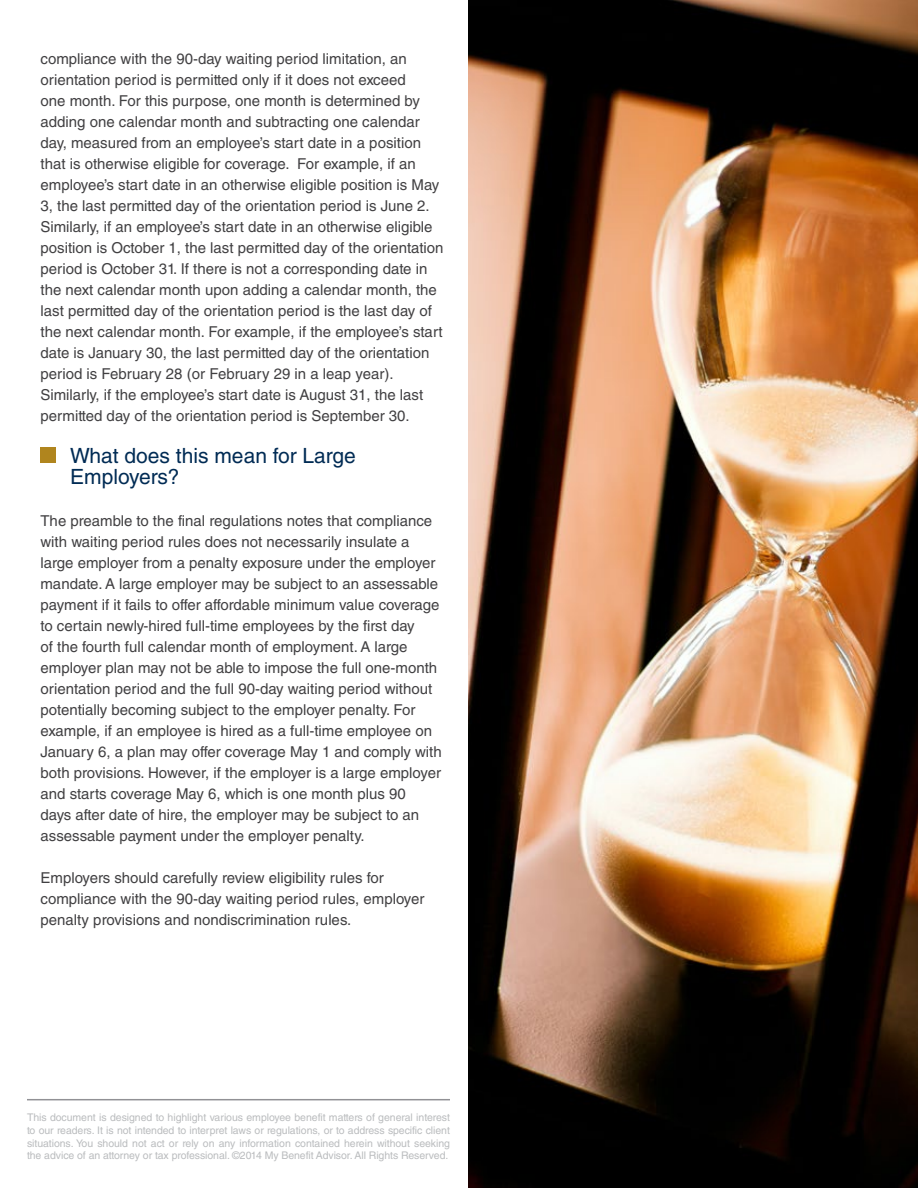
<style>
.page{position:relative;width:918px;height:1188px;background:#fff}
.page>*{position:absolute;margin:0;border:0;box-sizing:border-box;transform-origin:0 0}
.t1{font:21px/21px "Helvetica LT Std";color:#002b54}
.t2{font:15px/21px "Helvetica LT Std";color:#414042}
.t3{font:10.5px/12.6px "Helvetica LT Std";letter-spacing:-.005em;color:#babcbe;text-align:justify}
</style>
<div class="page">
<hr style="left:27px;top:1099px;width:423px;height:1px;background:#919195">
<img style="left:468px;top:0;width:450px;height:1188px">
<div style="left:40px;top:447px;width:16px;height:16px;background:#b0851e"></div>
<p class="t2" style="left:40px;top:48px;width:405px">compliance with the 90-day waiting period limitation, an orientation period is permitted only if it does not exceed<br>one month. For this purpose, one month is determined by adding one calendar month and subtracting one calendar day, measured from an employee’s start date in a position that is otherwise eligible for coverage. For example, if an employee’s start date in an otherwise eligible position is May 3, the last permitted day of the orientation period is June 2.<br>Similarly, if an employee’s start date in an otherwise eligible position is October 1, the last permitted day of the orientation period is October 31. If there is not a corresponding date in the next calendar month upon adding a calendar month, the last permitted day of the orientation period is the last day of the next calendar month. For example, if the employee’s start date is January 30, the last permitted day of the orientation period is February 28 (or February 29 in a leap year).<br>Similarly, if the employee’s start date is August 31, the last permitted day of the orientation period is September 30.</p>
<h1 class="t1" style="left:70px;top:445px;width:287px">What does this mean for Large<br>Employers?</h1>
<p class="t2" style="left:40px;top:510px;width:403px">The preamble to the final regulations notes that compliance with waiting period rules does not necessarily insulate a large employer from a penalty exposure under the employer mandate. A large employer may be subject to an assessable payment if it fails to offer affordable minimum value coverage to certain newly-hired full-time employees by the first day<br>of the fourth full calendar month of employment. A large employer plan may not be able to impose the full one-month orientation period and the full 90-day waiting period without potentially becoming subject to the employer penalty. For example, if an employee is hired as a full-time employee on January 6, a plan may offer coverage May 1 and comply with both provisions. However, if the employer is a large employer and starts coverage May 6, which is one month plus 90<br>days after date of hire, the employer may be subject to an assessable payment under the employer penalty.</p>
<p class="t2" style="left:40px;top:867px;width:385px">Employers should carefully review eligibility rules for compliance with the 90-day waiting period rules, employer penalty provisions and nondiscrimination rules.</p>
<p class="t3" style="left:27px;top:1111px;width:425px">This document is designed to highlight various employee benefit matters of general interest to our readers. It is not intended to interpret laws or regulations, or to address specific client situations. You should not act or rely on any information contained herein without seeking the advice of an attorney or tax professional. ©2014 My Benefit Advisor. All Rights Reserved.</p>
</div>
